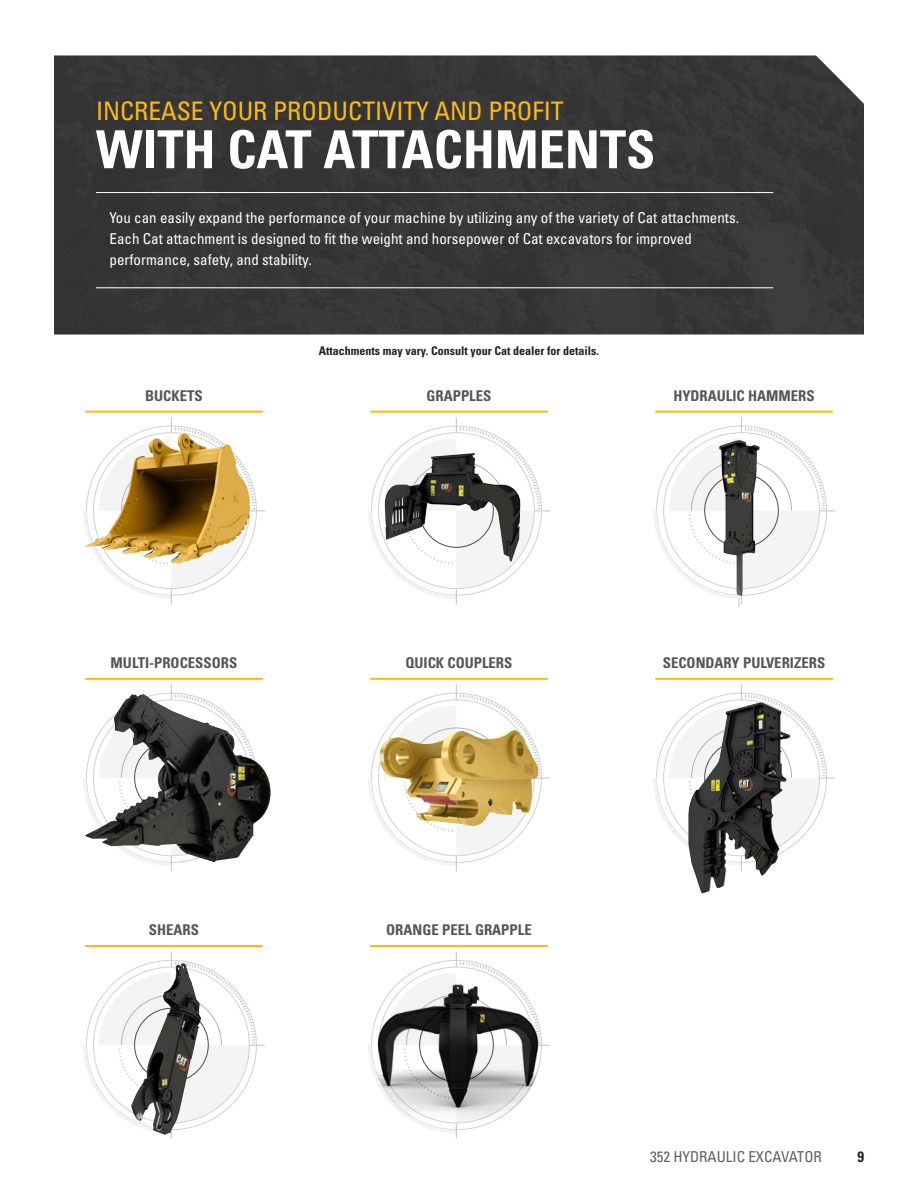
<style>
.page{position:relative;width:918px;height:1188px;background:#fff}
.page>*{position:absolute;margin:0;border:0;box-sizing:border-box;transform-origin:0 0}
.Headline_large_white{font:700 condensed 52.5px "Univers LT Std";color:#fff}
.Headline_small_yello{font:condensed 25.5px "Univers LT Std";color:#fcba13}
.Body_copy_white-rule{font:condensed 15px/21px "Univers LT Std";color:#fff}
.t1{font:condensed 15px "Univers LT Std";color:#5d6163}
.t2{font:700 condensed 15px "Univers LT Std";color:#231f20}
.Attachment_gray{font:700 condensed 14.85px "Univers LT Std";color:#535759}
.Disclaimer-BF{font:700 condensed 12px "Univers LT Std";color:#231f20}
</style>
<div class="page">
<div style="left:54px;top:56px;width:810px;height:278px;background:#363637"></div>
<hr style="left:96px;top:192px;width:677px;height:1px;background:#fff">
<hr style="left:96px;top:287px;width:677px;height:1px;background:#fff">
<svg style="left:368px;top:417px;width:182px;height:187px"></svg>
<img style="left:385px;top:453px;width:136px;height:109px">
<hr style="left:370px;top:411px;width:178px;height:2px;background:#fcba13">
<svg style="left:368px;top:684px;width:182px;height:187px"></svg>
<hr style="left:370px;top:678px;width:178px;height:2px;background:#fcba13">
<img style="left:379px;top:730px;width:159px;height:96px">
<svg style="left:83px;top:684px;width:182px;height:187px"></svg>
<hr style="left:85px;top:678px;width:178px;height:2px;background:#fcba13">
<img style="left:114px;top:695px;width:50px;height:68px">
<svg style="left:83px;top:417px;width:182px;height:187px"></svg>
<hr style="left:85px;top:411px;width:178px;height:2px;background:#fcba13">
<img style="left:85px;top:434px;width:96px;height:124px">
<svg style="left:653px;top:684px;width:182px;height:187px"></svg>
<hr style="left:655px;top:678px;width:178px;height:2px;background:#fcba13">
<svg style="left:653px;top:417px;width:182px;height:190px"></svg>
<hr style="left:655px;top:411px;width:178px;height:2px;background:#fcba13">
<img style="left:719px;top:440px;width:41px;height:156px">
<svg style="left:83px;top:952px;width:182px;height:186px"></svg>
<hr style="left:85px;top:945px;width:178px;height:2px;background:#fcba13">
<img style="left:140px;top:963px;width:44px;height:124px">
<img style="left:688px;top:702px;width:73px;height:164px">
<svg style="left:368px;top:952px;width:182px;height:186px"></svg>
<hr style="left:370px;top:945px;width:178px;height:2px;background:#fcba13">
<img style="left:372px;top:971px;width:171px;height:148px">
<p class="Headline_small_yello" style="left:96px;top:95px;width:469px">INCREASE YOUR PRODUCTIVITY AND PROFIT</p>
<p class="Headline_large_white" style="left:96px;top:117px;width:561px">WITH CAT ATTACHMENTS</p>
<p class="Body_copy_white-rule" style="left:110px;top:207px;width:631px">You can easily expand the performance of your machine by utilizing any of the variety of Cat attachments.<br>Each Cat attachment is designed to fit the weight and horsepower of Cat excavators for improved performance, safety, and stability.</p>
<p class="Attachment_gray" style="left:145px;top:386px;width:59px">BUCKETS</p>
<p class="Disclaimer-BF" style="left:319px;top:343px;width:282px">Attachments may vary. Consult your Cat dealer for details.</p>
<p class="Attachment_gray" style="left:427px;top:386px;width:66px">GRAPPLES</p>
<p class="Attachment_gray" style="left:673px;top:386px;width:143px">HYDRAULIC HAMMERS</p>
<p class="Attachment_gray" style="left:111px;top:654px;width:128px">MULTI-PROCESSORS</p>
<p class="Attachment_gray" style="left:406px;top:654px;width:108px">QUICK COUPLERS</p>
<p class="Attachment_gray" style="left:663px;top:654px;width:164px">SECONDARY PULVERIZERS</p>
<p class="Attachment_gray" style="left:149px;top:921px;width:52px">SHEARS</p>
<p class="Attachment_gray" style="left:386px;top:921px;width:147px">ORANGE PEEL GRAPPLE</p>
<p class="t1" style="left:650px;top:1147px;width:173px">352 HYDRAULIC EXCAVATOR</p>
<p class="t2" style="left:857px;top:1147px;width:8px">9</p>
</div>
